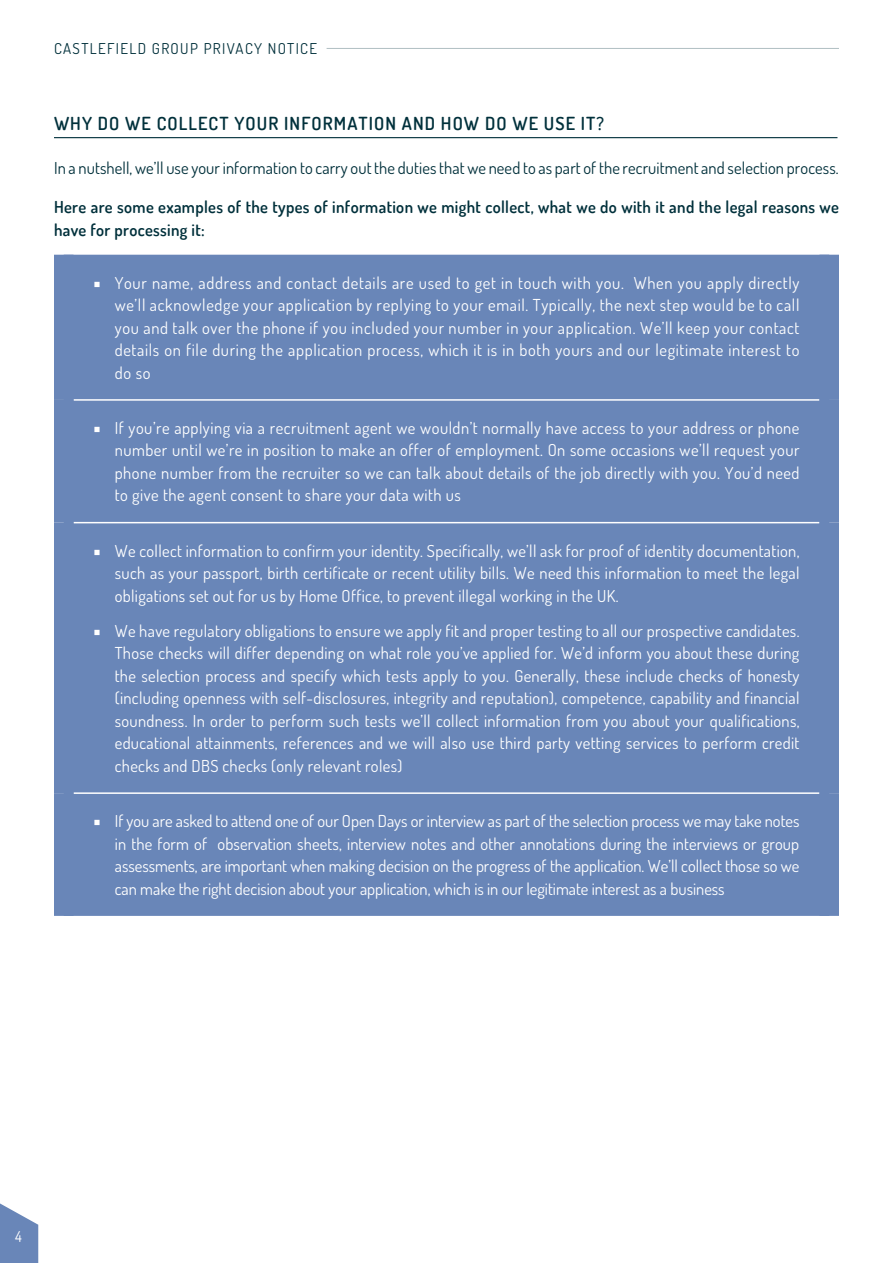
<style>
.page{position:relative;width:893px;height:1263px;background:#fff}
.page>*{position:absolute;margin:0;border:0;box-sizing:border-box;transform-origin:0 0}
.t1{font:600 18px "Dosis";letter-spacing:.06em;color:#00303b}
.t2{font:16.5px/22.5px "Dosis";letter-spacing:.02em;color:#fff;text-align:justify}
.t3{font:600 16.5px/22.5px "Dosis";letter-spacing:.02em;color:#00303b}
.t4{font:16.5px "Dosis";letter-spacing:.005em;color:#00303b}
.t5{font:15px "Dosis";letter-spacing:.09em;color:#00303b}
.t6{font:15px "Dosis";color:#fff}
.s1{font-family:"Minion Pro";font-size:18px}
</style>
<div class="page">
<hr style="left:327px;top:48px;width:512px;height:1px;background:#00303b">
<svg style="left:0;top:1203px;width:38px;height:60px"></svg>
<hr style="left:54px;top:137px;width:783px;height:1px;background:#00303b">
<div style="left:74px;top:255px;width:745px;height:661px;background:#6986b8"></div>
<hr style="left:74px;top:399px;width:745px;height:2px;background:#fff">
<hr style="left:74px;top:522px;width:745px;height:1px;background:#fff">
<hr style="left:74px;top:792px;width:745px;height:2px;background:#fff">
<div style="left:54px;top:255px;width:20px;height:145px;background:#6986b8"></div>
<div style="left:819px;top:255px;width:20px;height:145px;background:#6986b8"></div>
<div style="left:54px;top:400px;width:20px;height:123px;background:#6986b8"></div>
<div style="left:54px;top:523px;width:20px;height:270px;background:#6986b8"></div>
<div style="left:819px;top:400px;width:20px;height:123px;background:#6986b8"></div>
<div style="left:819px;top:523px;width:20px;height:270px;background:#6986b8"></div>
<div style="left:54px;top:793px;width:20px;height:123px;background:#6986b8"></div>
<div style="left:819px;top:793px;width:20px;height:123px;background:#6986b8"></div>
<p class="t5" style="left:54px;top:38px;width:265px">CASTLEFIELD GROUP PRIVACY NOTICE</p>
<p class="t1" style="left:54px;top:112px;width:552px">WHY DO WE COLLECT YOUR INFORMATION AND HOW DO WE USE IT?</p>
<p class="t4" style="left:54px;top:156px;width:786px">In a nutshell, we’ll use your information to carry out the duties that we need to as part of the recruitment and selection process.</p>
<p class="t3" style="left:54px;top:196px;width:787px">Here are some examples of the types of information we might collect, what we do with it and the legal reasons we have for processing it:</p>
<p class="t2" style="left:115px;top:270px;width:686px;text-indent:-21px"><span class="s1">■</span> Your name, address and contact details are used to get in touch with you. When you apply directly we’ll acknowledge your application by replying to your email. Typically, the next step would be to call you and talk over the phone if you included your number in your application. We’ll keep your contact details on file during the application process, which it is in both yours and our legitimate interest to do so</p>
<p class="t2" style="left:115px;top:416px;width:686px;text-indent:-21px"><span class="s1">■</span> If you’re applying via a recruitment agent we wouldn’t normally have access to your address or phone number until we’re in position to make an offer of employment. On some occasions we’ll request your phone number from the recruiter so we can talk about details of the job directly with you. You’d need to give the agent consent to share your data with us</p>
<p class="t2" style="left:115px;top:538px;width:686px;text-indent:-21px"><span class="s1">■</span> We collect information to confirm your identity. Specifically, we’ll ask for proof of identity documentation, such as your passport, birth certificate or recent utility bills. We need this information to meet the legal obligations set out for us by Home Office, to prevent illegal working in the UK.</p>
<p class="t2" style="left:115px;top:619px;width:686px;text-indent:-21px"><span class="s1">■</span> We have regulatory obligations to ensure we apply fit and proper testing to all our prospective candidates.<br>Those checks will differ depending on what role you’ve applied for. We’d inform you about these during the selection process and specify which tests apply to you. Generally, these include checks of honesty (including openness with self-disclosures, integrity and reputation), competence, capability and financial soundness. In order to perform such tests we’ll collect information from you about your qualifications, educational attainments, references and we will also use third party vetting services to perform credit checks and DBS checks (only relevant roles)</p>
<p class="t2" style="left:115px;top:809px;width:686px;text-indent:-21px"><span class="s1">■</span> If you are asked to attend one of our Open Days or interview as part of the selection process we may take notes in the form of observation sheets, interview notes and other annotations during the interviews or group assessments, are important when making decision on the progress of the application. We’ll collect those so we can make the right decision about your application, which is in our legitimate interest as a business</p>
<p class="t6" style="left:15px;top:1225px;width:8px">4</p>
</div>
